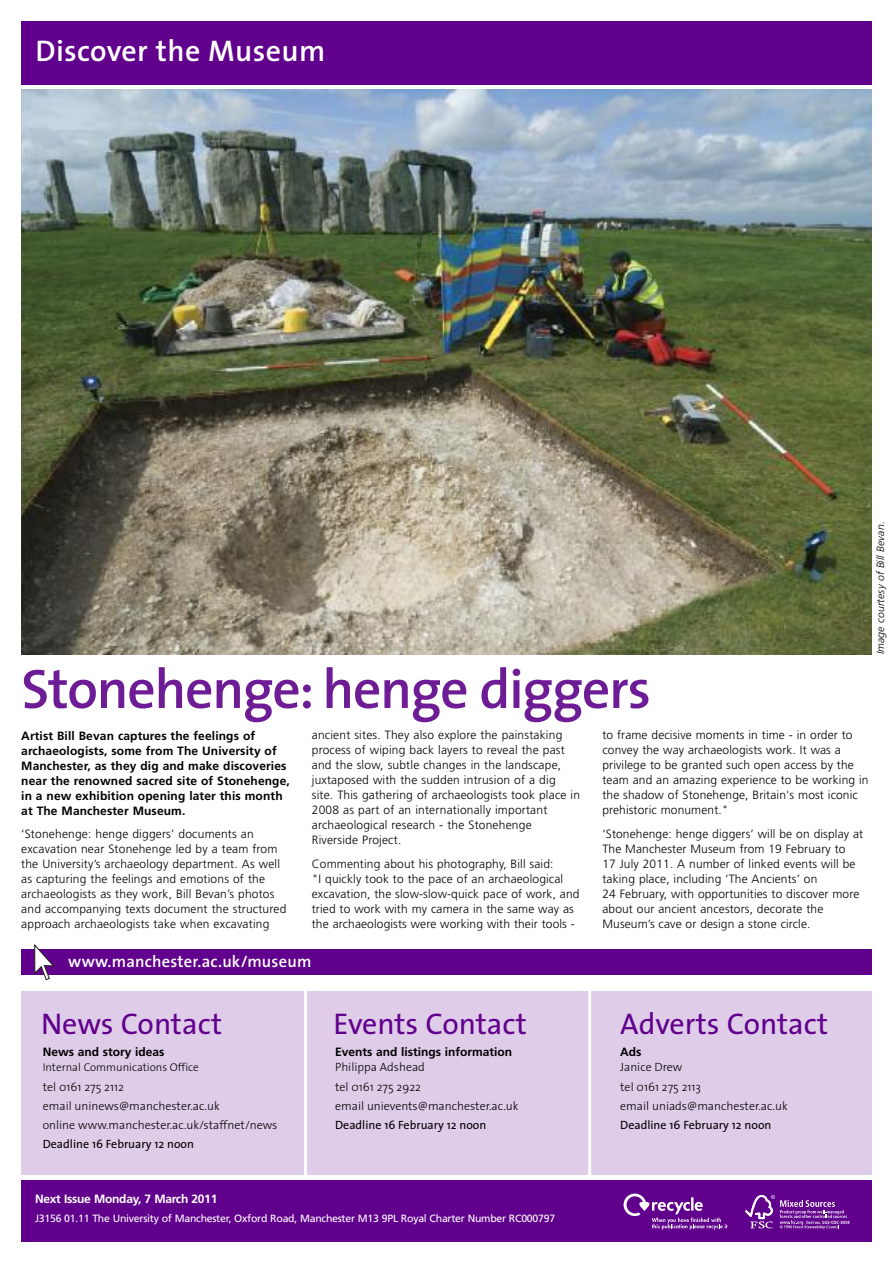
<style>
.page{position:relative;width:893px;height:1263px;background:#fff}
.page>*{position:absolute;margin:0;border:0;box-sizing:border-box;transform-origin:0 0}
.t1{font:600 55.8px "The Sans";letter-spacing:-.025em;color:#6d1c95}
.t2{font:30px "The Sans";color:#61008c}
.t3{font:600 30px "The Sans";letter-spacing:.01em;color:#fff}
.t4{font:600 16.5px "The Sans";letter-spacing:.01em;color:#fff}
.t5{font:300 12px/15px "Frutiger";letter-spacing:.01em;color:#000}
.t6{font:700 12px/15px "Frutiger";letter-spacing:.01em;color:#000}
.t7{font:300 12px/19.2px "The Sans";color:#000}
.t8{font:12px "The Sans";color:#000}
.t9{font:700 12px "Frutiger";letter-spacing:-.02em;color:#fff}
.t10{font:300 11.25px "The Sans";color:#000}
.t11{font:10.5px "Frutiger";letter-spacing:-.02em;color:#fff}
.t12{font:italic 300 10.5px "Frutiger";letter-spacing:.01em;color:#000}
.t13{font:700 condensed 4.5px "Frutiger";letter-spacing:.01em;color:#fff}
</style>
<div class="page">
<img style="left:21px;top:89px;width:851px;height:565px">
<div style="left:21px;top:21px;width:851px;height:64px;background:#61008c"></div>
<div style="left:21px;top:950px;width:851px;height:25px;background:#61008c"></div>
<svg style="left:35px;top:944px;width:19px;height:36px"></svg>
<div style="left:21px;top:991px;width:851px;height:184px;background:#dfcce8"></div>
<div style="left:21px;top:1180px;width:851px;height:62px;background:#61008c"></div>
<hr style="left:304px;top:986px;width:3px;height:190px;background:#fff">
<hr style="left:588px;top:986px;width:3px;height:190px;background:#fff">
<svg style="left:624px;top:1193px;width:103px;height:36px"></svg>
<svg style="left:745px;top:1195px;width:102px;height:34px"></svg>
<h2 class="t3" style="left:36px;top:39px;width:291px">Discover the Museum</h2>
<h1 class="t1" style="left:21px;top:667px;width:631px">Stonehenge: henge diggers</h1>
<p class="t6" style="left:21px;top:729px;width:270px">Artist Bill Bevan captures the feelings of archaeologists, some from The University of Manchester, as they dig and make discoveries near the renowned sacred site of Stonehenge, in a new exhibition opening later this month at The Manchester Museum.</p>
<p class="t5" style="left:21px;top:827px;width:267px">‘Stonehenge: henge diggers’ documents an excavation near Stonehenge led by a team from the University’s archaeology department. As well as capturing the feelings and emotions of the archaeologists as they work, Bill Bevan’s photos and accompanying texts document the structured approach archaeologists take when excavating</p>
<p class="t5" style="left:312px;top:729px;width:270px">ancient sites. They also explore the painstaking process of wiping back layers to reveal the past and the slow, subtle changes in the landscape, juxtaposed with the sudden intrusion of a dig<br>site. This gathering of archaeologists took place in 2008 as part of an internationally important archaeological research - the Stonehenge Riverside Project.</p>
<p class="t5" style="left:312px;top:857px;width:269px">Commenting about his photography, Bill said:<br>"I quickly took to the pace of an archaeological excavation, the slow-slow-quick pace of work, and tried to work with my camera in the same way as the archaeologists were working with their tools -</p>
<p class="t5" style="left:602px;top:729px;width:268px">to frame decisive moments in time - in order to convey the way archaeologists work. It was a privilege to be granted such open access by the team and an amazing experience to be working in the shadow of Stonehenge, Britain's most iconic prehistoric monument."</p>
<p class="t5" style="left:602px;top:827px;width:262px">‘Stonehenge: henge diggers’ will be on display at The Manchester Museum from 19 February to<br>17 July 2011. A number of linked events will be taking place, including ‘The Ancients’ on<br>24 February, with opportunities to discover more about our ancient ancestors, decorate the Museum’s cave or design a stone circle.</p>
<p class="t12" style="left:876px;top:654px;width:134px;rotate:-90deg">Image courtesy of Bill Bevan.</p>
<h3 class="t4" style="left:68px;top:954px;width:245px">www.manchester.ac.uk/museum</h3>
<h2 class="t2" style="left:41px;top:1012px;width:183px">News Contact</h2>
<p class="t6" style="left:43px;top:1045px;width:123px">News and story ideas</p>
<p class="t10" style="left:43px;top:1063px;width:158px">Internal Communications Office</p>
<p class="t7" style="left:43px;top:1078px;width:236px">tel 0161 275 2112<br>email uninews@manchester.ac.uk<br>online www.manchester.ac.uk/staffnet/news</p>
<p class="t8" style="left:43px;top:1139px;width:153px">Deadline 16 February 12 noon</p>
<h2 class="t2" style="left:334px;top:1012px;width:195px">Events Contact</h2>
<p class="t6" style="left:335px;top:1045px;width:178px">Events and listings information</p>
<p class="t7" style="left:335px;top:1059px;width:185px">Philippa Adshead<br>tel 0161 275 2922<br>email unievents@manchester.ac.uk</p>
<p class="t8" style="left:335px;top:1120px;width:153px">Deadline 16 February 12 noon</p>
<h2 class="t2" style="left:620px;top:1012px;width:210px">Adverts Contact</h2>
<p class="t6" style="left:620px;top:1045px;width:23px">Ads</p>
<p class="t7" style="left:620px;top:1059px;width:169px">Janice Drew<br>tel 0161 275 2113<br>email uniads@manchester.ac.uk</p>
<p class="t8" style="left:620px;top:1120px;width:153px">Deadline 16 February 12 noon</p>
<p class="t9" style="left:35px;top:1194px;width:184px">Next Issue Monday, 7 March 2011</p>
<p class="t11" style="left:35px;top:1214px;width:522px">J3156 01.11 The University of Manchester, Oxford Road, Manchester M13 9PL Royal Charter Number RC000797</p>
<p class="t13" style="left:806px;top:1220px;width:45px">Cert no. SGS-COC-3059</p>
</div>
